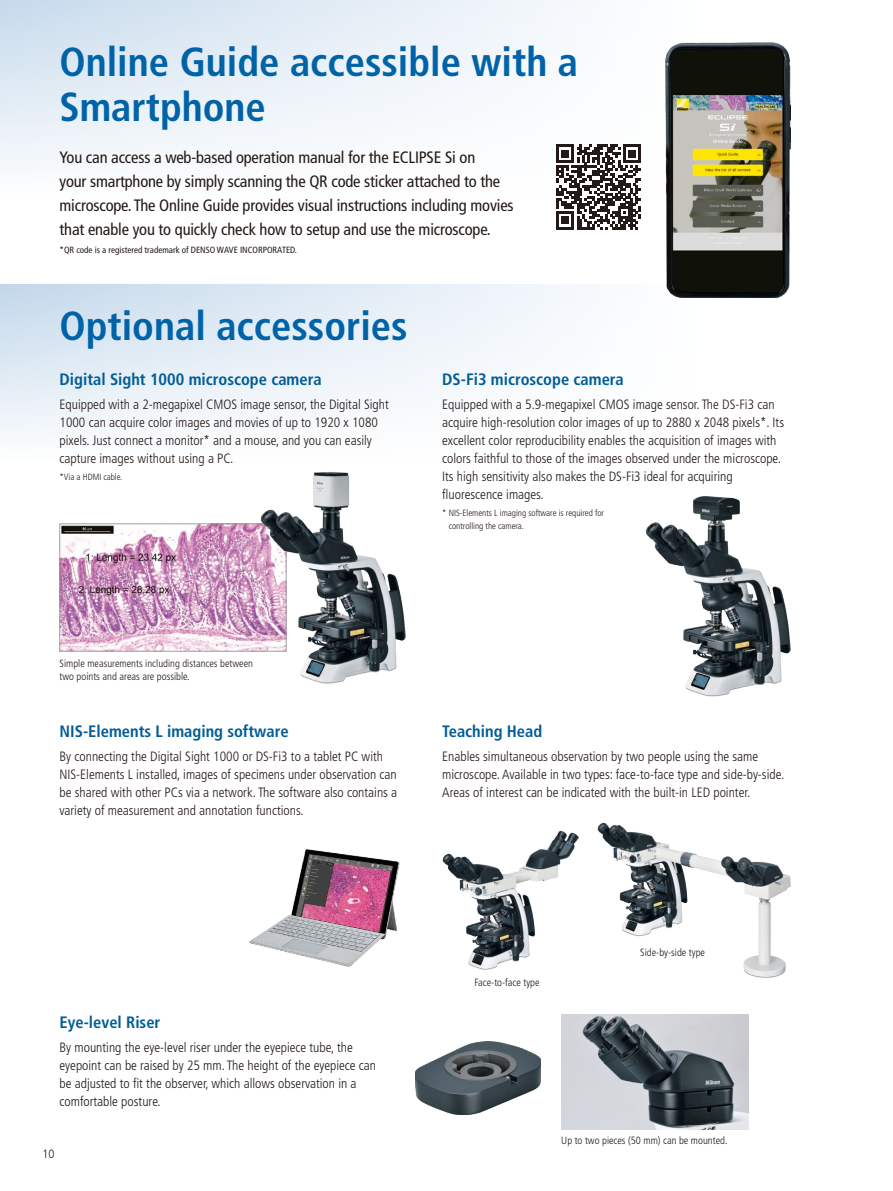
<style>
.page{position:relative;width:893px;height:1191px;background:#fff}
.page>*{position:absolute;margin:0;border:0;box-sizing:border-box;transform-origin:0 0}
.t1{font:700 condensed 40.5px/45px "Frutiger LT Std";color:#0063a8}
.t2{font:condensed 16.5px/24px "Frutiger LT Std";letter-spacing:-.01em;color:#231916}
.t3{font:700 condensed 16.5px "Frutiger LT Std";color:#005d95}
.t4{font:300 condensed 13.5px/18px "Frutiger LT Std";color:#231916}
.t5{font:300 12px "Frutiger LT Std";color:#231916;scale:.9 1}
.t6{font:300 condensed 10.5px/13.5px "Frutiger LT Std";color:#231916}
.t7{font:300 condensed 9px/13.5px "Frutiger LT Std";color:#231916}
.t8{font:condensed 9px "Frutiger LT Std";color:#231916}
</style>
<div class="page">
<svg style="left:0;top:0;width:710px;height:173px"></svg>
<svg style="left:0;top:285px;width:586px;height:149px"></svg>
<img style="left:645px;top:496px;width:146px;height:201px">
<img style="left:443px;top:831px;width:136px;height:139px">
<img style="left:597px;top:822px;width:194px;height:156px">
<img style="left:561px;top:1014px;width:187px;height:115px">
<img style="left:666px;top:43px;width:125px;height:255px">
<img style="left:415px;top:1041px;width:125px;height:73px">
<img style="left:249px;top:849px;width:151px;height:118px">
<img style="left:62px;top:525px;width:198px;height:124px">
<div style="left:60px;top:523px;width:226px;height:128px;border:1px solid #a0a0a1"></div>
<img style="left:260px;top:472px;width:146px;height:212px">
<svg style="left:556px;top:145px;width:85px;height:84px"></svg>
<h1 class="t1" style="left:60px;top:40px;width:520px">Online Guide accessible with a<br>Smartphone</h1>
<p class="t2" style="left:60px;top:146px;width:456px">You can access a web-based operation manual for the ECLIPSE Si on<br>your smartphone by simply scanning the QR code sticker attached to the microscope. The Online Guide provides visual instructions including movies that enable you to quickly check how to setup and use the microscope.</p>
<p class="t8" style="left:60px;top:245px;width:239px">*QR code is a registered trademark of DENSO WAVE INCORPORATED.</p>
<h1 class="t1" style="left:60px;top:303px;width:350px">Optional accessories</h1>
<p class="t3" style="left:60px;top:370px;width:264px">Digital Sight 1000 microscope camera</p>
<p class="t4" style="left:60px;top:396px;width:331px">Equipped with a 2-megapixel CMOS image sensor, the Digital Sight 1000 can acquire color images and movies of up to 1920 x 1080 pixels. Just connect a monitor* and a mouse, and you can easily capture images without using a PC.</p>
<p class="t7" style="left:60px;top:470px;width:64px">*Via a HDMI cable.</p>
<p class="t3" style="left:442px;top:370px;width:183px">DS-Fi3 microscope camera</p>
<p class="t4" style="left:442px;top:396px;width:343px">Equipped with a 5.9-megapixel CMOS image sensor. The DS-Fi3 can acquire high-resolution color images of up to 2880 x 2048 pixels*. Its excellent color reproducibility enables the acquisition of images with colors faithful to those of the images observed under the microscope.<br>Its high sensitivity also makes the DS-Fi3 ideal for acquiring fluorescence images.</p>
<p class="t7" style="left:449px;top:506px;width:157px;text-indent:-6px">* NIS-Elements L imaging software is required for controlling the camera.</p>
<p class="t6" style="left:60px;top:656px;width:195px">Simple measurements including distances between two points and areas are possible.</p>
<p class="t3" style="left:60px;top:721px;width:231px">NIS-Elements L imaging software</p>
<p class="t4" style="left:60px;top:747px;width:339px">By connecting the Digital Sight 1000 or DS-Fi3 to a tablet PC with NIS-Elements L installed, images of specimens under observation can be shared with other PCs via a network. The software also contains a variety of measurement and annotation functions.</p>
<p class="t3" style="left:442px;top:721px;width:102px">Teaching Head</p>
<p class="t4" style="left:442px;top:747px;width:343px">Enables simultaneous observation by two people using the same microscope. Available in two types: face-to-face type and side-by-side.<br>Areas of interest can be indicated with the built-in LED pointer.</p>
<p class="t3" style="left:60px;top:1012px;width:102px">Eye-level Riser</p>
<p class="t4" style="left:60px;top:1039px;width:318px">By mounting the eye-level riser under the eyepiece tube, the eyepoint can be raised by 25 mm. The height of the eyepiece can be adjusted to fit the observer, which allows observation in a comfortable posture.</p>
<p class="t5" style="left:43px;top:1147px;width:15px">10</p>
<p class="t6" style="left:474px;top:976px;width:67px">Face-to-face type</p>
<p class="t6" style="left:640px;top:946px;width:66px">Side-by-side type</p>
<p class="t6" style="left:561px;top:1134px;width:168px">Up to two pieces (50 mm) can be mounted.</p>
</div>
